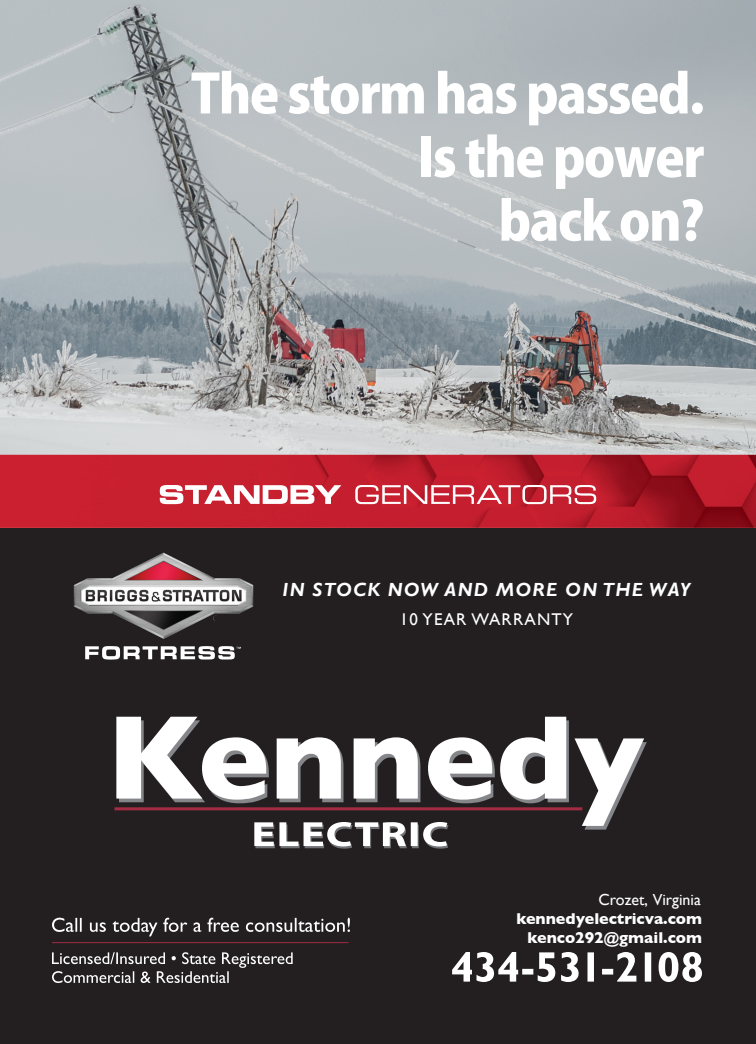
<style>
.page{position:relative;width:756px;height:1044px;background:#231f20}
.page>*{position:absolute;margin:0;border:0;box-sizing:border-box;transform-origin:0 0}
.t1{font:800 53px "Koz Go Pro";letter-spacing:-.03em;color:#fff}
.t2{font:italic 700 19px "Gill Sans";letter-spacing:.07em;color:#fff}
.t3{font:17px "Gill Sans";letter-spacing:.07em;color:#fff}
.t4{font:700 16px "Gill Sans";color:#fff}
.t5{font:16px "Gill Sans";color:#fff}
</style>
<div class="page">
<img style="left:0;top:0;width:756px;height:528px">
<img style="left:74px;top:553px;width:179px;height:86px">
<svg style="left:160px;top:485px;width:436px;height:19px;background:#dc7b85"></svg>
<svg style="left:452px;top:952px;width:250px;height:30px"></svg>
<hr style="left:114px;top:807px;width:468px;height:3px;background:#a32b44">
<svg style="left:254px;top:826px;width:194px;height:23px"></svg>
<svg style="left:116px;top:717px;width:528px;height:109px"></svg>
<svg style="left:52px;top:952px;width:241px;height:31px"></svg>
<svg style="left:52px;top:918px;width:298px;height:18px"></svg>
<hr style="left:52px;top:942px;width:297px;height:1px;background:#a32b44">
<svg style="left:85px;top:646px;width:156px;height:14px"></svg>
<p class="t1" style="left:191px;top:59px;width:515px">The storm has passed.</p>
<p class="t1" style="left:418px;top:123px;width:288px">Is the power</p>
<p class="t1" style="left:498px;top:187px;width:208px">back on?</p>
<p class="t2" style="left:283px;top:579px;width:409px">IN STOCK NOW AND MORE ON THE WAY</p>
<p class="t3" style="left:400px;top:610px;width:175px">10 YEAR WARRANTY</p>
<p class="t5" style="left:599px;top:890px;width:104px">Crozet, Virginia</p>
<p class="t4" style="left:516px;top:906px;width:187px">kennedyelectricva.com</p>
<p class="t4" style="left:528px;top:925px;width:176px">kenco292@gmail.com</p>
</div>
